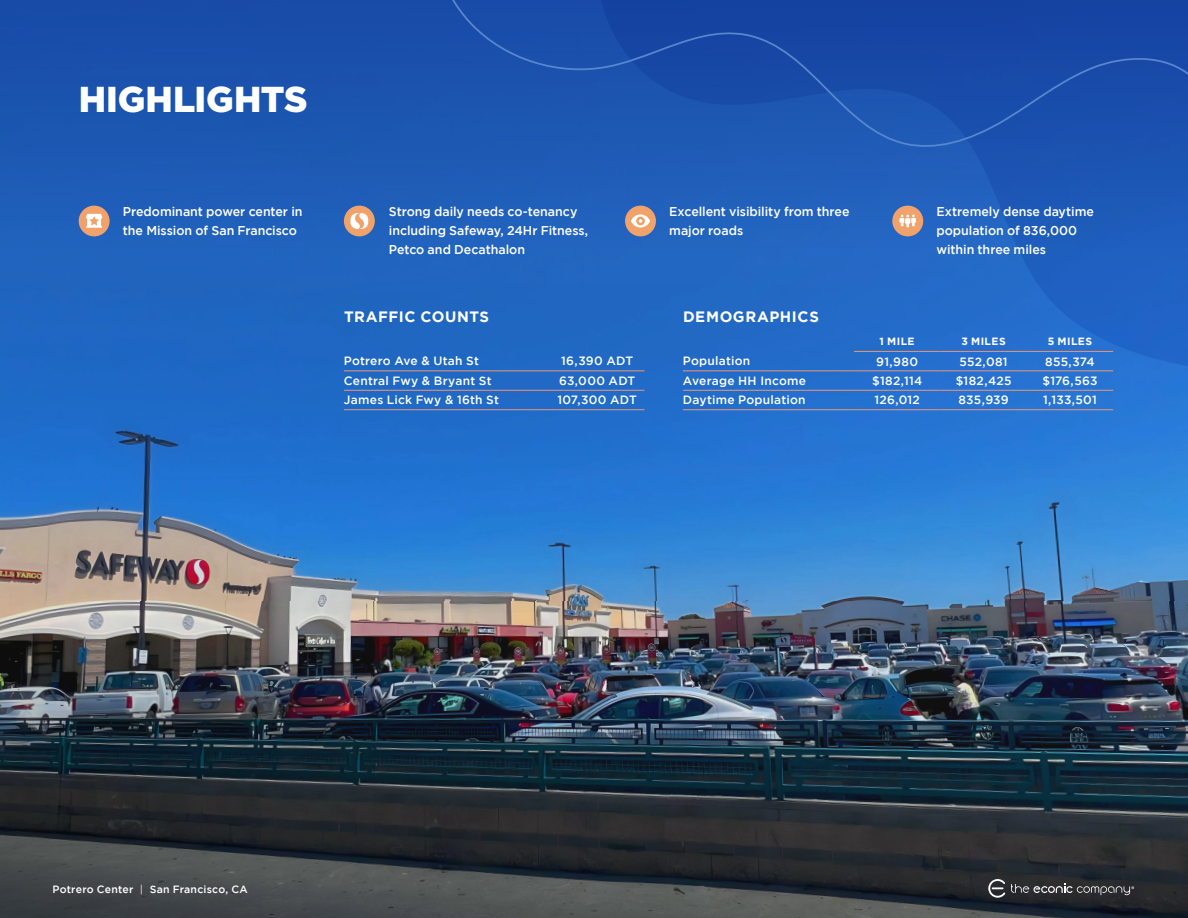
<style>
.page{position:relative;width:1188px;height:918px;background:#fff}
.page>*{position:absolute;margin:0;border:0;box-sizing:border-box;transform-origin:0 0}
.t1{font:900 36px "Gotham";letter-spacing:-.005em;color:#fff}
.t2{font:700 15px "Gotham";letter-spacing:.035em;color:#fff}
.t3{font:500 12.75px/18.8px "Gotham";letter-spacing:-.005em;color:#fff}
.t4{font:500 12px "Gotham";letter-spacing:.02em;color:#fff}
.t5{font:500 10.5px "Gotham";letter-spacing:.02em;color:#fff}
.t6{font:700 10.5px "Gotham";letter-spacing:.045em;color:#fff}
.s1{color:#f0b69f}
</style>
<div class="page">
<svg style="left:0;top:374px;width:1188px;height:228px;background:#367cc9"></svg>
<div style="left:0;top:0;width:1188px;height:374px;background:linear-gradient(to bottom,#194ba7,#226cc6)"></div>
<svg style="left:587px;top:151px;width:601px;height:224px;background:#2264c1"></svg>
<svg style="left:424px;top:0;width:764px;height:151px;background:#1a4eaa"></svg>
<img style="left:0;top:602px;width:1188px;height:316px">
<hr style="left:854px;top:351px;width:86px;height:1px;background:#ea9776">
<hr style="left:940px;top:351px;width:87px;height:1px;background:#ea9776">
<hr style="left:1027px;top:351px;width:86px;height:1px;background:#ea9776">
<hr style="left:683px;top:370px;width:171px;height:1px;background:#ea9776">
<hr style="left:854px;top:370px;width:86px;height:1px;background:#ea9776">
<hr style="left:940px;top:370px;width:87px;height:1px;background:#ea9776">
<hr style="left:1027px;top:370px;width:86px;height:1px;background:#ea9776">
<hr style="left:683px;top:390px;width:171px;height:1px;background:#ea9776">
<hr style="left:854px;top:390px;width:86px;height:1px;background:#ea9776">
<hr style="left:940px;top:390px;width:87px;height:1px;background:#ea9776">
<hr style="left:1027px;top:390px;width:86px;height:1px;background:#ea9776">
<hr style="left:683px;top:409px;width:171px;height:1px;background:#ea9776">
<hr style="left:854px;top:409px;width:86px;height:1px;background:#ea9776">
<hr style="left:940px;top:409px;width:87px;height:1px;background:#ea9776">
<hr style="left:1027px;top:409px;width:86px;height:1px;background:#ea9776">
<hr style="left:344px;top:409px;width:206px;height:1px;background:#ea9776">
<hr style="left:550px;top:409px;width:94px;height:1px;background:#ea9776">
<hr style="left:344px;top:370px;width:206px;height:1px;background:#ea9776">
<hr style="left:550px;top:370px;width:94px;height:1px;background:#ea9776">
<hr style="left:344px;top:390px;width:206px;height:1px;background:#ea9776">
<hr style="left:550px;top:390px;width:94px;height:1px;background:#ea9776">
<svg style="left:988px;top:879px;width:17px;height:19px"></svg>
<svg style="left:1011px;top:883px;width:123px;height:12px"></svg>
<div style="left:79px;top:206px;width:31px;height:30px;background:#f1a26a;border-radius:50%"></div>
<svg style="left:86px;top:214px;width:16px;height:14px"></svg>
<div style="left:892px;top:206px;width:31px;height:30px;background:#f1a26a;border-radius:50%"></div>
<svg style="left:900px;top:215px;width:16px;height:12px"></svg>
<div style="left:344px;top:206px;width:31px;height:30px;background:#f1a26a;border-radius:50%"></div>
<svg style="left:350px;top:213px;width:18px;height:16px"></svg>
<div style="left:625px;top:206px;width:31px;height:30px;background:#f1a26a;border-radius:50%"></div>
<svg style="left:631px;top:214px;width:19px;height:14px"></svg>
<p class="t1" style="left:79px;top:79px;width:231px">HIGHLIGHTS</p>
<p class="t3" style="left:123px;top:202px;width:181px">Predominant power center in the Mission of San Francisco</p>
<p class="t3" style="left:389px;top:202px;width:201px">Strong daily needs co-tenancy including Safeway, 24Hr Fitness,<br>Petco and Decathalon</p>
<p class="t2" style="left:344px;top:308px;width:147px">TRAFFIC COUNTS</p>
<p class="t4" style="left:344px;top:354px;width:137px">Potrero Ave &amp; Utah St</p>
<p class="t4" style="left:561px;top:354px;width:74px">16,390 ADT</p>
<p class="t4" style="left:344px;top:374px;width:149px">Central Fwy &amp; Bryant St</p>
<p class="t4" style="left:559px;top:374px;width:78px">63,000 ADT</p>
<p class="t4" style="left:344px;top:393px;width:157px">James Lick Fwy &amp; 16th St</p>
<p class="t4" style="left:557px;top:393px;width:81px">107,300 ADT</p>
<p class="t3" style="left:669px;top:202px;width:182px">Excellent visibility from three major roads</p>
<p class="t3" style="left:937px;top:202px;width:159px">Extremely dense daytime population of 836,000 within three miles</p>
<p class="t2" style="left:683px;top:308px;width:137px">DEMOGRAPHICS</p>
<p class="t6" style="left:880px;top:335px;width:37px">1 MILE</p>
<p class="t6" style="left:961px;top:335px;width:46px">3 MILES</p>
<p class="t6" style="left:1048px;top:335px;width:46px">5 MILES</p>
<p class="t4" style="left:683px;top:354px;width:69px">Population</p>
<p class="t4" style="left:876px;top:354px;width:43px">91,980</p>
<p class="t4" style="left:960px;top:354px;width:50px">552,081</p>
<p class="t4" style="left:1045px;top:354px;width:51px">855,374</p>
<p class="t4" style="left:683px;top:374px;width:125px">Average HH Income</p>
<p class="t4" style="left:872px;top:374px;width:52px">$182,114</p>
<p class="t4" style="left:956px;top:374px;width:57px">$182,425</p>
<p class="t4" style="left:1042px;top:374px;width:57px">$176,563</p>
<p class="t4" style="left:683px;top:393px;width:124px">Daytime Population</p>
<p class="t4" style="left:875px;top:393px;width:47px">126,012</p>
<p class="t4" style="left:958px;top:393px;width:52px">835,939</p>
<p class="t4" style="left:1043px;top:393px;width:55px">1,133,501</p>
<p class="t5" style="left:52px;top:883px;width:197px">Potrero Center <span class="s1">|</span> San Francisco, CA</p>
</div>
